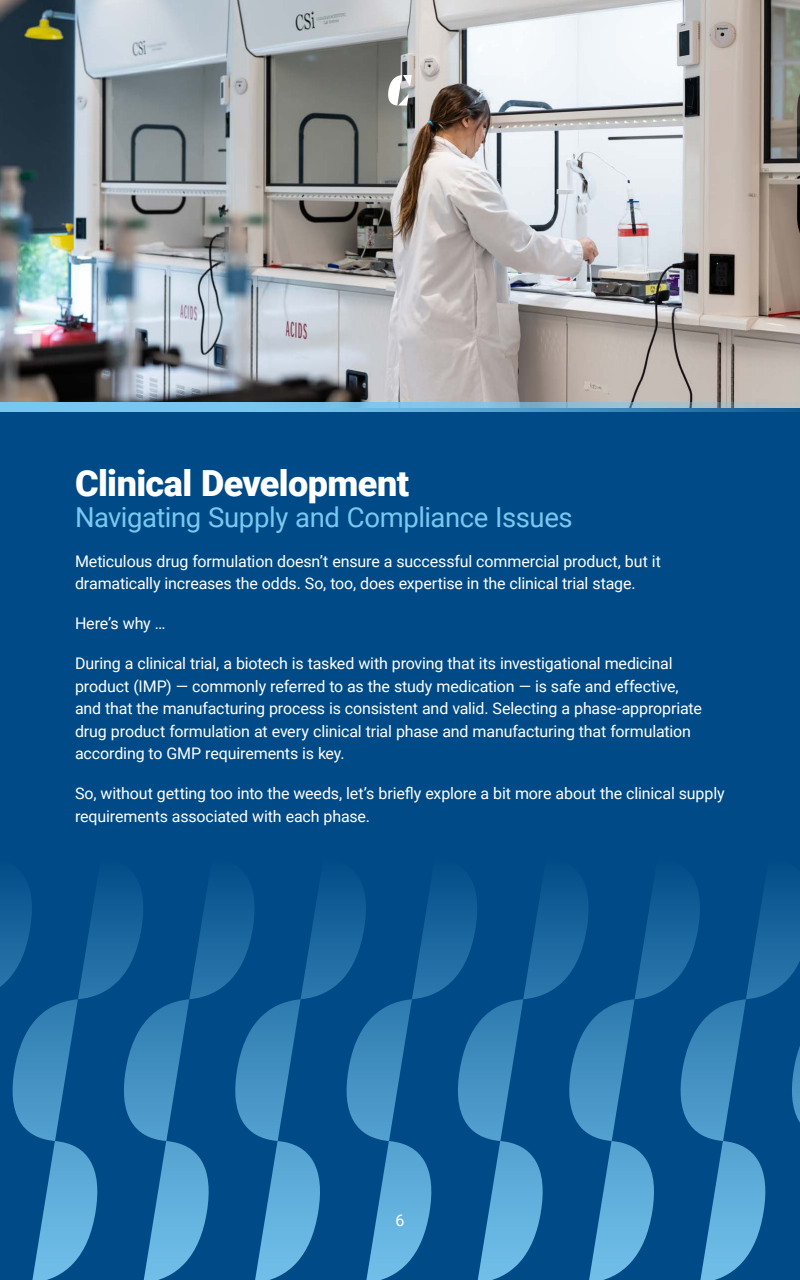
<style>
.page{position:relative;width:800px;height:1280px;background:#004b87}
.page>*{position:absolute;margin:0;border:0;box-sizing:border-box;transform-origin:0 0}
.t1{font:900 36px "Roboto";letter-spacing:-.015em;color:#fff}
.t2{font:27.5px "Roboto";letter-spacing:-.015em;color:#78c8f0}
.t3{font:16px/22.5px "Roboto";letter-spacing:-.01em;color:#fff}
</style>
<div class="page">
<img style="left:0;top:0;width:800px;height:402px">
<svg style="left:0;top:887px;width:800px;height:393px"></svg>
<svg style="left:388px;top:75px;width:24px;height:31px"></svg>
<svg style="left:0;top:402px;width:800px;height:10px;background:#75b6da"></svg>
<h1 class="t1" style="left:75px;top:458px;width:336px">Clinical Development</h1>
<h2 class="t2" style="left:75px;top:498px;width:499px">Navigating Supply and Compliance Issues</h2>
<p class="t3" style="left:75px;top:549px;width:587px">Meticulous drug formulation doesn’t ensure a successful commercial product, but it dramatically increases the odds. So, too, does expertise in the clinical trial stage.</p>
<p class="t3" style="left:75px;top:612px;width:92px">Here’s why …</p>
<p class="t3" style="left:75px;top:652px;width:628px">During a clinical trial, a biotech is tasked with proving that its investigational medicinal product (IMP) — commonly referred to as the study medication — is safe and effective, and that the manufacturing process is consistent and valid. Selecting a phase-appropriate drug product formulation at every clinical trial phase and manufacturing that formulation according to GMP requirements is key.</p>
<p class="t3" style="left:75px;top:782px;width:651px">So, without getting too into the weeds, let’s briefly explore a bit more about the clinical supply requirements associated with each phase.</p>
<p class="t3" style="left:396px;top:1208px;width:10px">6</p>
</div>
